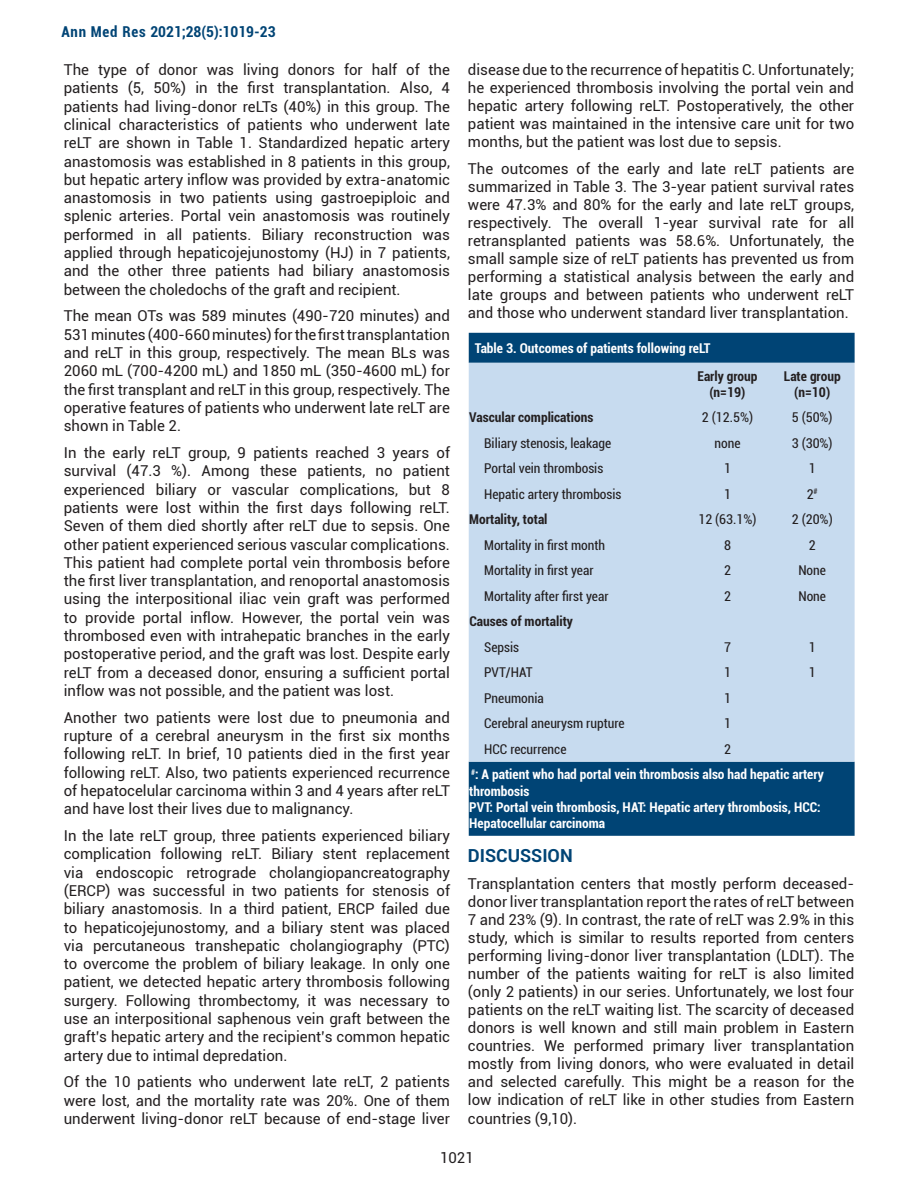
<style>
.page{position:relative;width:918px;height:1188px;background:#fff}
.page>*{position:absolute;margin:0;border:0;box-sizing:border-box;transform-origin:0 0}
.t1{font:700 18px "Roboto";color:#004475}
.t2{font:15px/18.3px "Roboto";color:#231f20;text-align:justify}
.t3{font:700 condensed 15px "Roboto";color:#004475}
.t4{font:condensed 13.5px "Roboto";color:#231f20}
.t5{font:700 condensed 13.5px/16.2px "Roboto";color:#fff}
.t6{font:700 condensed 13.5px/16.2px "Roboto";color:#231f20;text-align:center}
.s1{font-weight:400;color:#231f20}
</style>
<div class="page">
<div style="left:469px;top:333px;width:386px;height:503px;background:#004475"></div>
<div style="left:469px;top:363px;width:386px;height:399px;background:#c7dbef"></div>
<p class="t3" style="left:61px;top:21px;width:216px">Ann Med Res 2021;28(5):1019-23</p>
<p class="t2" style="left:64px;top:60px;width:388px">The type of donor was living donors for half of the patients (5, 50%) in the first transplantation. Also, 4 patients had living-donor reLTs (40%) in this group. The clinical characteristics of patients who underwent late reLT are shown in Table 1. Standardized hepatic artery anastomosis was established in 8 patients in this group, but hepatic artery inflow was provided by extra-anatomic anastomosis in two patients using gastroepiploic and splenic arteries. Portal vein anastomosis was routinely performed in all patients. Biliary reconstruction was applied through hepaticojejunostomy (HJ) in 7 patients, and the other three patients had biliary anastomosis between the choledochs of the graft and recipient.</p>
<p class="t2" style="left:64px;top:306px;width:388px">The mean OTs was 589 minutes (490-720 minutes) and 531 minutes (400-660 minutes) for the first transplantation and reLT in this group, respectively. The mean BLs was 2060 mL (700-4200 mL) and 1850 mL (350-4600 mL) for the first transplant and reLT in this group, respectively. The operative features of patients who underwent late reLT are shown in Table 2.</p>
<p class="t2" style="left:64px;top:443px;width:388px">In the early reLT group, 9 patients reached 3 years of survival (47.3 %). Among these patients, no patient experienced biliary or vascular complications, but 8 patients were lost within the first days following reLT.<br>Seven of them died shortly after reLT due to sepsis. One other patient experienced serious vascular complications.<br>This patient had complete portal vein thrombosis before the first liver transplantation, and renoportal anastomosis using the interpositional iliac vein graft was performed to provide portal inflow. However, the portal vein was thrombosed even with intrahepatic branches in the early postoperative period, and the graft was lost. Despite early reLT from a deceased donor, ensuring a sufficient portal inflow was not possible, and the patient was lost.</p>
<p class="t2" style="left:64px;top:708px;width:388px">Another two patients were lost due to pneumonia and rupture of a cerebral aneurysm in the first six months following reLT. In brief, 10 patients died in the first year following reLT. Also, two patients experienced recurrence of hepatocelular carcinoma within 3 and 4 years after reLT and have lost their lives due to malignancy.</p>
<p class="t2" style="left:64px;top:826px;width:388px">In the late reLT group, three patients experienced biliary complication following reLT. Biliary stent replacement via endoscopic retrograde cholangiopancreatography (ERCP) was successful in two patients for stenosis of biliary anastomosis. In a third patient, ERCP failed due to hepaticojejunostomy, and a biliary stent was placed via percutaneous transhepatic cholangiography (PTC) to overcome the problem of biliary leakage. In only one patient, we detected hepatic artery thrombosis following surgery. Following thrombectomy, it was necessary to use an interpositional saphenous vein graft between the graft’s hepatic artery and the recipient’s common hepatic artery due to intimal depredation.</p>
<p class="t2" style="left:64px;top:1072px;width:388px">Of the 10 patients who underwent late reLT, 2 patients were lost, and the mortality rate was 20%. One of them underwent living-donor reLT because of end-stage liver</p>
<p class="t2" style="left:468px;top:60px;width:388px">disease due to the recurrence of hepatitis C. Unfortunately; he experienced thrombosis involving the portal vein and hepatic artery following reLT. Postoperatively, the other patient was maintained in the intensive care unit for two months, but the patient was lost due to sepsis.</p>
<p class="t2" style="left:468px;top:159px;width:388px">The outcomes of the early and late reLT patients are summarized in Table 3. The 3-year patient survival rates were 47.3% and 80% for the early and late reLT groups, respectively. The overall 1-year survival rate for all retransplanted patients was 58.6%. Unfortunately, the small sample size of reLT patients has prevented us from performing a statistical analysis between the early and late groups and between patients who underwent reLT and those who underwent standard liver transplantation.</p>
<p class="t5" style="left:475px;top:339px;width:237px">Table 3. Outcomes of patients following reLT</p>
<p class="t6" style="left:697px;top:367px;width:62px">Early group (n=19)</p>
<p class="t6" style="left:784px;top:367px;width:58px">Late group (n=10)</p>
<p class="t6" style="left:469px;top:409px;width:125px">Vascular complications</p>
<p class="t4" style="left:702px;top:408px;width:53px">2 (12.5%)</p>
<p class="t4" style="left:792px;top:408px;width:42px">5 (50%)</p>
<p class="t4" style="left:484px;top:434px;width:129px">Biliary stenosis, leakage</p>
<p class="t4" style="left:714px;top:434px;width:28px">none</p>
<p class="t4" style="left:792px;top:434px;width:42px">3 (30%)</p>
<p class="t4" style="left:484px;top:459px;width:121px">Portal vein thrombosis</p>
<p class="t4" style="left:724px;top:459px;width:8px">1</p>
<p class="t4" style="left:809px;top:459px;width:8px">1</p>
<p class="t4" style="left:484px;top:485px;width:139px">Hepatic artery thrombosis</p>
<p class="t4" style="left:724px;top:485px;width:8px">1</p>
<p class="t4" style="left:807px;top:485px;width:13px">2<sup>#</sup></p>
<p class="t6" style="left:469px;top:511px;width:80px">Mortality, total</p>
<p class="t4" style="left:698px;top:510px;width:60px">12 (63.1%)</p>
<p class="t4" style="left:792px;top:510px;width:42px">2 (20%)</p>
<p class="t4" style="left:484px;top:536px;width:123px">Mortality in first month</p>
<p class="t4" style="left:724px;top:536px;width:8px">8</p>
<p class="t4" style="left:809px;top:536px;width:8px">2</p>
<p class="t4" style="left:484px;top:561px;width:111px">Mortality in first year</p>
<p class="t4" style="left:724px;top:561px;width:8px">2</p>
<p class="t4" style="left:798px;top:561px;width:29px">None</p>
<p class="t4" style="left:484px;top:587px;width:126px">Mortality after first year</p>
<p class="t4" style="left:724px;top:587px;width:8px">2</p>
<p class="t4" style="left:798px;top:587px;width:29px">None</p>
<p class="t6" style="left:469px;top:613px;width:105px">Causes of mortality</p>
<p class="t4" style="left:484px;top:638px;width:36px">Sepsis</p>
<p class="t4" style="left:724px;top:638px;width:8px">7</p>
<p class="t4" style="left:809px;top:638px;width:8px">1</p>
<p class="t4" style="left:484px;top:663px;width:50px">PVT/HAT</p>
<p class="t4" style="left:724px;top:663px;width:8px">1</p>
<p class="t4" style="left:809px;top:663px;width:8px">1</p>
<p class="t4" style="left:484px;top:689px;width:61px">Pneumonia</p>
<p class="t4" style="left:724px;top:689px;width:8px">1</p>
<p class="t4" style="left:484px;top:714px;width:142px">Cerebral aneurysm rupture</p>
<p class="t4" style="left:724px;top:714px;width:8px">1</p>
<p class="t4" style="left:484px;top:740px;width:84px">HCC recurrence</p>
<p class="t5" style="left:471px;top:736px;width:354px;line-height:25.5px;text-indent:253px"><span class="s1">2<br></span><sup>#</sup>: A patient who had portal vein thrombosis also had hepatic artery</p>
<p class="t5" style="left:469px;top:782px;width:353px">thrombosis<br>PVT: Portal vein thrombosis, HAT: Hepatic artery thrombosis, HCC:<br>Hepatocellular carcinoma</p>
<p class="t1" style="left:468px;top:843px;width:106px">DISCUSSION</p>
<p class="t2" style="left:468px;top:874px;width:388px">Transplantation centers that mostly perform deceased&shy;donor liver transplantation report the rates of reLT between 7 and 23% (9). In contrast, the rate of reLT was 2.9% in this study, which is similar to results reported from centers performing living-donor liver transplantation (LDLT). The number of the patients waiting for reLT is also limited (only 2 patients) in our series. Unfortunately, we lost four patients on the reLT waiting list. The scarcity of deceased donors is well known and still main problem in Eastern countries. We performed primary liver transplantation mostly from living donors, who were evaluated in detail and selected carefully. This might be a reason for the low indication of reLT like in other studies from Eastern countries (9,10).</p>
<p class="t2" style="left:440px;top:1148px;width:35px">1021</p>
</div>
